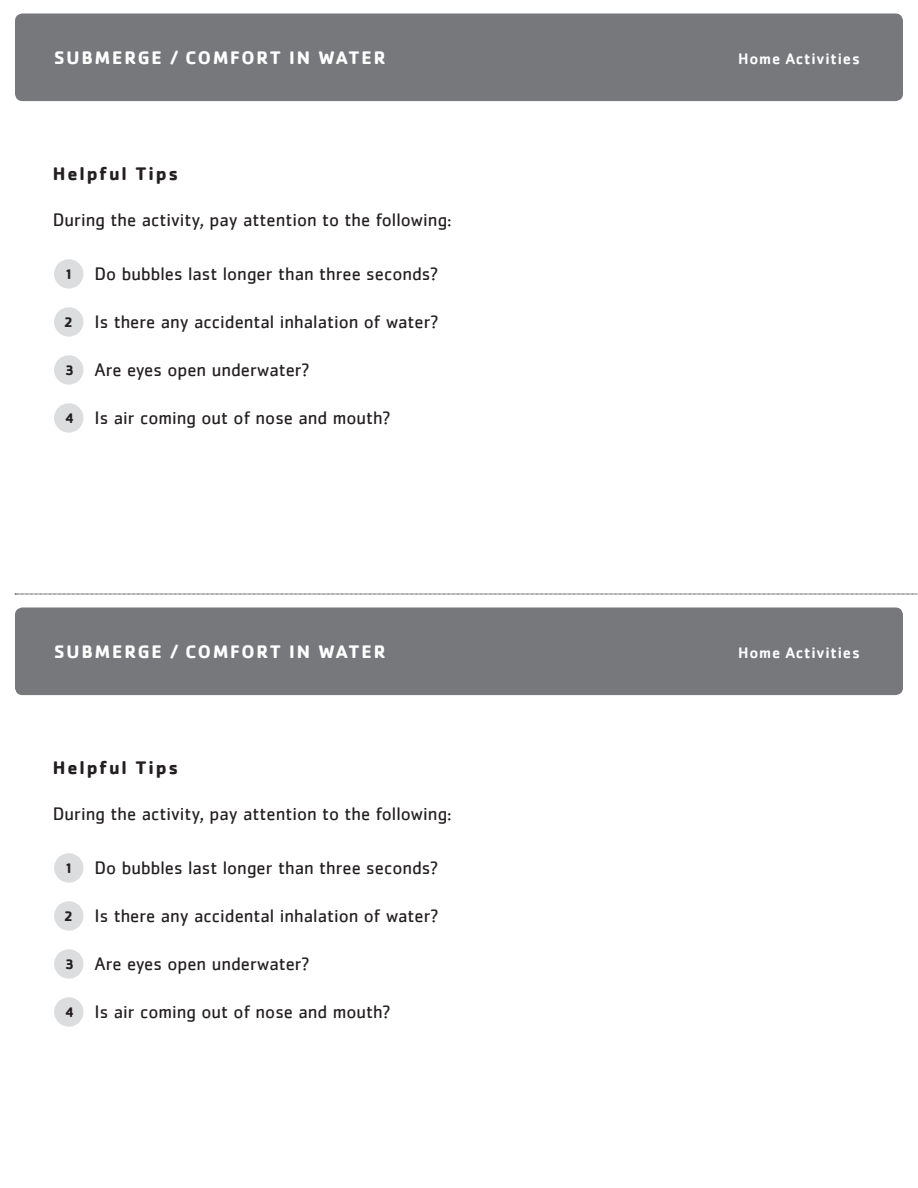
<style>
.page{position:relative;width:918px;height:1188px;background:#fff}
.page>*{position:absolute;margin:0;border:0;box-sizing:border-box;transform-origin:0 0}
.t1{font:18.75px "Cachet";color:#231f20}
.t2{font:700 18.75px "Cachet";letter-spacing:.1em;color:#fff}
.t3{font:700 18.75px "Cachet";letter-spacing:.1em;color:#231f20}
.t4{font:500 15.75px "Cachet";letter-spacing:.05em;color:#fff}
.t5{font:700 14.4px "Cachet";color:#231f20}
</style>
<div class="page">
<div style="left:15px;top:13px;width:888px;height:88px;background:#76787b;border-radius:8px"></div>
<div style="left:54px;top:259px;width:29px;height:30px;background:#dcdddf;border-radius:50%"></div>
<div style="left:54px;top:307px;width:29px;height:30px;background:#dcdddf;border-radius:50%"></div>
<div style="left:54px;top:355px;width:29px;height:30px;background:#dcdddf;border-radius:50%"></div>
<div style="left:54px;top:403px;width:29px;height:30px;background:#dcdddf;border-radius:50%"></div>
<div style="left:15px;top:608px;width:888px;height:87px;background:#76787b;border-radius:8px"></div>
<div style="left:54px;top:853px;width:29px;height:30px;background:#dcdddf;border-radius:50%"></div>
<div style="left:54px;top:901px;width:29px;height:30px;background:#dcdddf;border-radius:50%"></div>
<div style="left:54px;top:949px;width:29px;height:30px;background:#dcdddf;border-radius:50%"></div>
<div style="left:54px;top:997px;width:29px;height:30px;background:#dcdddf;border-radius:50%"></div>
<svg style="left:15px;top:594px;width:903px;height:1px"></svg>
<p class="t2" style="left:54px;top:45px;width:333px">SUBMERGE / COMFORT IN WATER</p>
<p class="t3" style="left:53px;top:162px;width:127px">Helpful Tips</p>
<p class="t1" style="left:53px;top:208px;width:400px">During the activity, pay attention to the following:</p>
<p class="t5" style="left:64px;top:265px;width:10px">1</p>
<p class="t5" style="left:64px;top:313px;width:11px">2</p>
<p class="t5" style="left:65px;top:361px;width:11px">3</p>
<p class="t1" style="left:94px;top:263px;width:346px">Do bubbles last longer than three seconds?</p>
<p class="t1" style="left:94px;top:311px;width:346px">Is there any accidental inhalation of water?</p>
<p class="t1" style="left:94px;top:359px;width:217px">Are eyes open underwater?</p>
<p class="t1" style="left:94px;top:407px;width:298px">Is air coming out of nose and mouth?</p>
<p class="t5" style="left:65px;top:409px;width:11px">4</p>
<p class="t2" style="left:54px;top:640px;width:333px">SUBMERGE / COMFORT IN WATER</p>
<p class="t3" style="left:53px;top:756px;width:127px">Helpful Tips</p>
<p class="t1" style="left:53px;top:802px;width:400px">During the activity, pay attention to the following:</p>
<p class="t5" style="left:64px;top:859px;width:10px">1</p>
<p class="t5" style="left:64px;top:907px;width:11px">2</p>
<p class="t5" style="left:65px;top:955px;width:11px">3</p>
<p class="t1" style="left:94px;top:857px;width:346px">Do bubbles last longer than three seconds?</p>
<p class="t1" style="left:94px;top:905px;width:346px">Is there any accidental inhalation of water?</p>
<p class="t1" style="left:94px;top:953px;width:217px">Are eyes open underwater?</p>
<p class="t1" style="left:94px;top:1001px;width:298px">Is air coming out of nose and mouth?</p>
<p class="t5" style="left:65px;top:1003px;width:11px">4</p>
<p class="t4" style="left:738px;top:49px;width:123px">Home Activities</p>
<p class="t4" style="left:738px;top:643px;width:123px">Home Activities</p>
</div>
